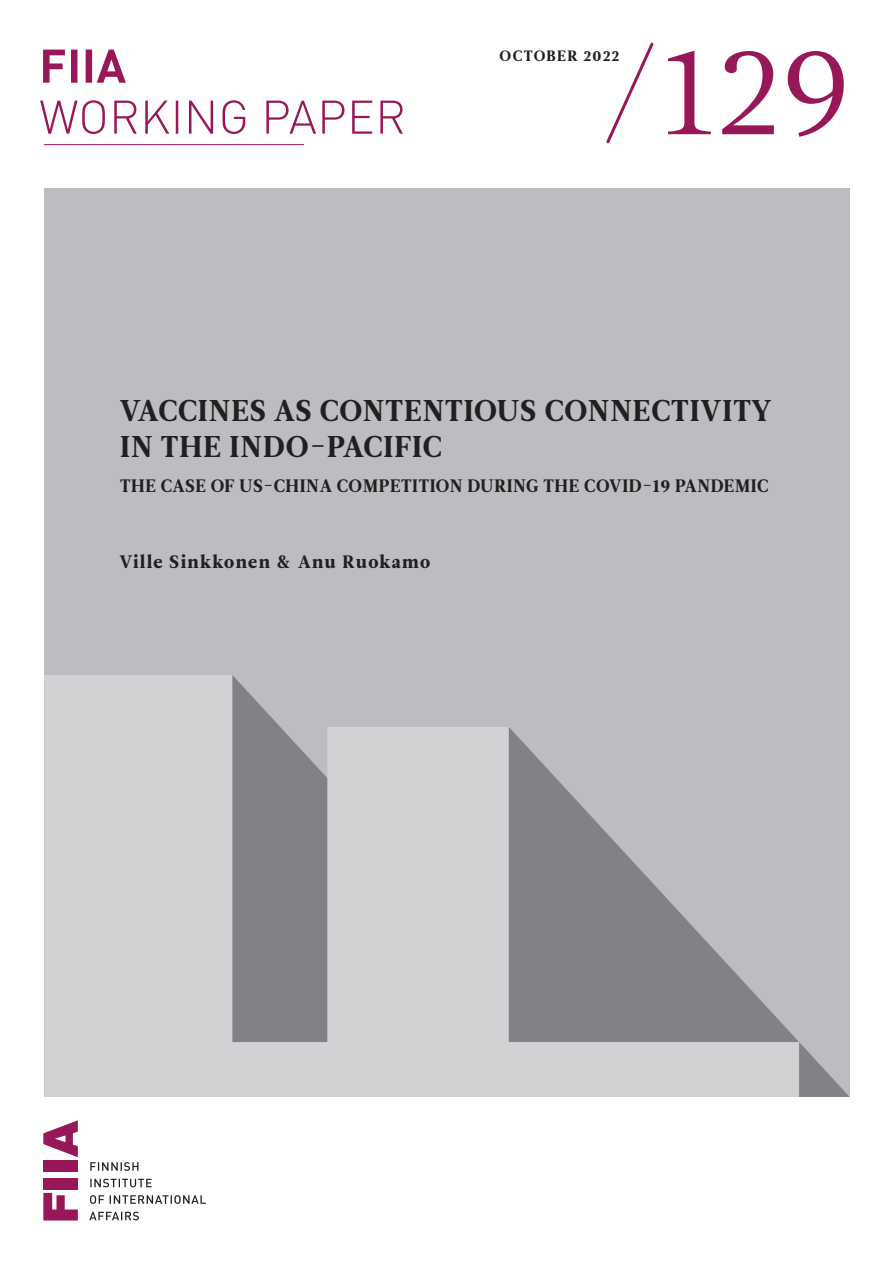
<style>
.page{position:relative;width:893px;height:1263px;background:#fff}
.page>*{position:absolute;margin:0;border:0;box-sizing:border-box;transform-origin:0 0}
.t1{font:126px "Leitura News Roman 1";color:#971758}
.t2{font:30px/36px "Leitura News Roman 4";letter-spacing:.035em;color:#231f20}
.t3{font:18px "Leitura News Roman 4";letter-spacing:.035em;color:#231f20}
.t4{font:18px "Leitura News Roman 4";letter-spacing:.08em;color:#231f20}
.t5{font:15px "Leitura News Roman 4";letter-spacing:.08em;color:#231f20}
</style>
<div class="page">
<div style="left:43px;top:1178px;width:35px;height:11px;background:#971758"></div>
<svg style="left:43px;top:1193px;width:35px;height:27px"></svg>
<div style="left:43px;top:1161px;width:35px;height:11px;background:#971758"></div>
<svg style="left:43px;top:1120px;width:35px;height:37px"></svg>
<svg style="left:89px;top:1212px;width:50px;height:8px"></svg>
<svg style="left:90px;top:1195px;width:116px;height:9px"></svg>
<svg style="left:90px;top:1179px;width:62px;height:8px"></svg>
<svg style="left:90px;top:1162px;width:48px;height:9px"></svg>
<svg style="left:40px;top:100px;width:363px;height:34px"></svg>
<svg style="left:43px;top:50px;width:83px;height:33px"></svg>
<div style="left:44px;top:189px;width:806px;height:908px;background:#bcbdc0"></div>
<hr style="left:44px;top:144px;width:260px;height:1px;background:#971758">
<svg style="left:606px;top:42px;width:48px;height:102px"></svg>
<svg style="left:799px;top:1042px;width:51px;height:55px"></svg>
<svg style="left:44px;top:675px;width:755px;height:422px;fill:#d1d2d4"></svg>
<p class="t5" style="left:500px;top:47px;width:121px">OCTOBER 2022</p>
<p class="t1" style="left:663px;top:17px;width:190px">129</p>
<h2 class="t2" style="left:120px;top:393px;width:652px">VACCINES AS CONTENTIOUS CONNECTIVITY<br>IN THE INDO-PACIFIC</h2>
<p class="t3" style="left:120px;top:475px;width:650px">THE CASE OF US-CHINA COMPETITION DURING THE COVID-19 PANDEMIC</p>
<h4 class="t4" style="left:120px;top:551px;width:312px">Ville Sinkkonen &amp; Anu Ruokamo</h4>
</div>
